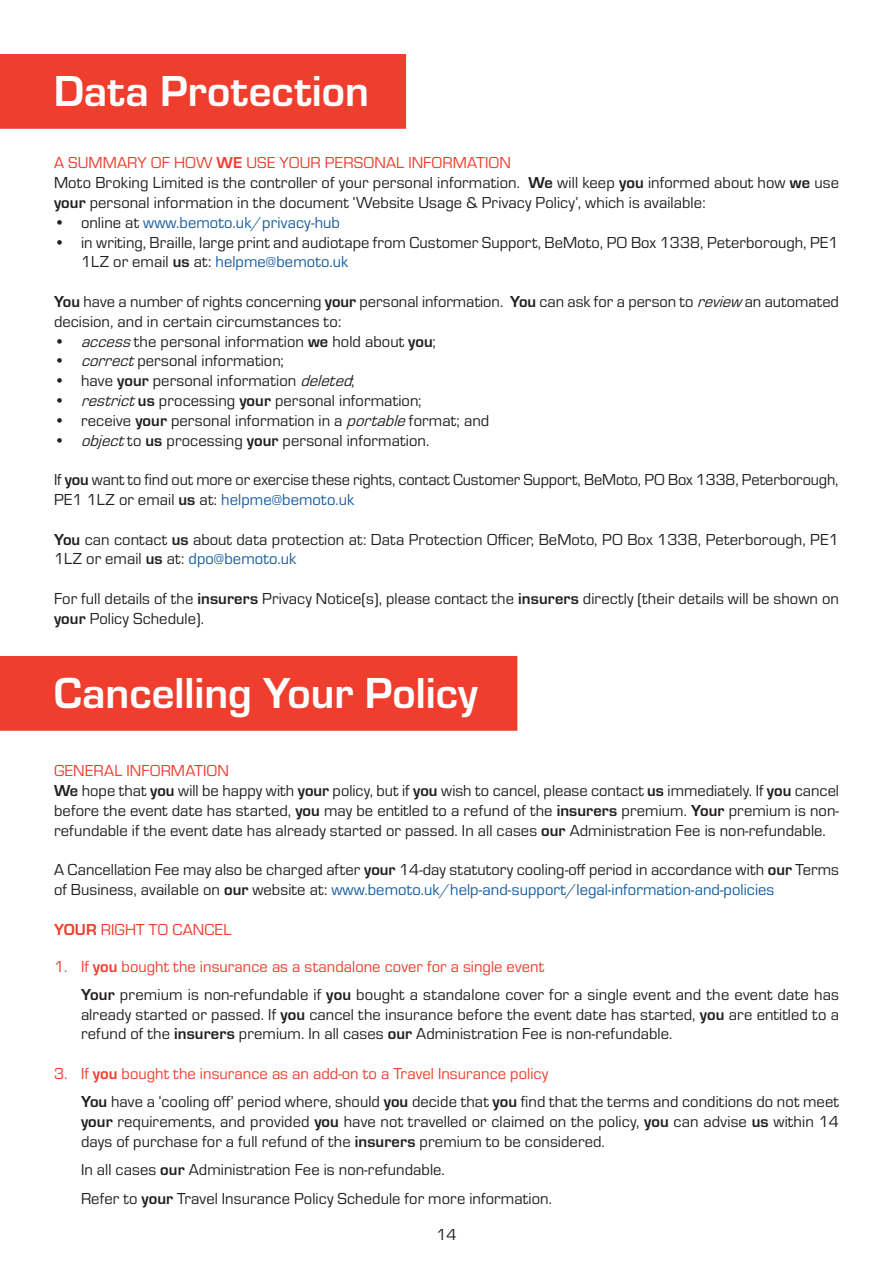
<style>
.page{position:relative;width:893px;height:1263px;background:#fff}
.page>*{position:absolute;margin:0;border:0;box-sizing:border-box;transform-origin:0 0}
.t1{font:700 45px "Eurostile";color:#fff}
.t2{font:16.5px/19.8px "Eurostile";letter-spacing:.005em;color:#231f20}
.t3{font:16.5px "Eurostile";letter-spacing:.005em;color:#ef3e2e}
.t4{font:16.5px "Eurostile";letter-spacing:.005em;color:#175d9e}
.s1{font-weight:700}
.s2{color:#231f20}
.s3{color:#175d9e}
.s4{font-style:italic}
</style>
<div class="page">
<div style="left:1px;top:55px;width:404px;height:73px;background:#ef3e2e"></div>
<div style="left:0;top:54px;width:406px;height:75px;border:2px solid #ef3e2e"></div>
<div style="left:1px;top:657px;width:516px;height:73px;background:#ef3e2e"></div>
<div style="left:0;top:656px;width:517px;height:75px;border:2px solid #ef3e2e"></div>
<p class="t1" style="left:54px;top:59px;width:317px">Data Protection</p>
<p class="t3" style="left:54px;top:152px;width:458px">A SUMMARY OF HOW <span class="s1">WE</span> USE YOUR PERSONAL INFORMATION</p>
<p class="t2" style="left:54px;top:172px;width:786px">Moto Broking Limited is the controller of your personal information. <span class="s1">We</span> will keep <span class="s1">you</span> informed about how <span class="s1">we</span> use <span class="s1">your</span> personal information in the document ‘Website Usage &amp; Privacy Policy’, which is available:</p>
<p class="t4" style="left:54px;top:211px;width:288px"><span class="s2">• online at</span> www.bemoto.uk/privacy-hub</p>
<p class="t2" style="left:81px;top:231px;width:759px;text-indent:-27px">• in writing, Braille, large print and audiotape from Customer Support, BeMoto, PO Box 1338, Peterborough, PE1<br>1LZ or email <span class="s1">us</span> at: <span class="s3">helpme@bemoto.uk</span></p>
<p class="t2" style="left:54px;top:291px;width:786px"><span class="s1">You</span> have a number of rights concerning <span class="s1">your</span> personal information. <span class="s1">You</span> can ask for a person to <span class="s4">review</span> an automated decision, and in certain circumstances to:</p>
<p class="t2" style="left:54px;top:330px;width:383px">• <span class="s4">access</span>the personal information <span class="s1">we</span> hold about <span class="s1">you</span>;</p>
<p class="t2" style="left:54px;top:350px;width:231px">• <span class="s4">correct</span>personal information;</p>
<p class="t2" style="left:54px;top:370px;width:305px">• have <span class="s1">your</span> personal information <span class="s4">deleted</span>;</p>
<p class="t2" style="left:54px;top:390px;width:369px">• <span class="s4">restrict</span><span class="s1">us</span> processing <span class="s1">your</span> personal information;</p>
<p class="t2" style="left:54px;top:410px;width:437px">• receive <span class="s1">your</span> personal information in a <span class="s4">portable</span>format; and</p>
<p class="t2" style="left:54px;top:429px;width:377px">• <span class="s4">object</span>to <span class="s1">us</span> processing <span class="s1">your</span> personal information.</p>
<p class="t2" style="left:54px;top:469px;width:786px">If <span class="s1">you</span> want to find out more or exercise these rights, contact Customer Support, BeMoto, PO Box 1338, Peterborough,<br>PE1 1LZ or email <span class="s1">us</span> at: <span class="s3">helpme@bemoto.uk</span></p>
<p class="t2" style="left:54px;top:528px;width:786px"><span class="s1">You</span> can contact <span class="s1">us</span> about data protection at: Data Protection Officer, BeMoto, PO Box 1338, Peterborough, PE1<br>1LZ or email <span class="s1">us</span> at: <span class="s3">dpo@bemoto.uk</span></p>
<p class="t2" style="left:54px;top:588px;width:786px">For full details of the <span class="s1">insurers</span> Privacy Notice(s), please contact the <span class="s1">insurers</span> directly (their details will be shown on <span class="s1">your</span> Policy Schedule).</p>
<p class="t1" style="left:54px;top:661px;width:425px">Cancelling Your Policy</p>
<p class="t3" style="left:54px;top:760px;width:177px">GENERAL INFORMATION</p>
<p class="t2" style="left:54px;top:780px;width:786px;text-align:justify"><span class="s1">We</span> hope that <span class="s1">you</span> will be happy with <span class="s1">your</span> policy, but if <span class="s1">you</span> wish to cancel, please contact <span class="s1">us</span> immediately. If <span class="s1">you</span> cancel before the event date has started, <span class="s1">you</span> may be entitled to a refund of the <span class="s1">insurers</span> premium. <span class="s1">Your</span> premium is non&shy;refundable if the event date has already started or passed. In all cases <span class="s1">our</span> Administration Fee is non-refundable.</p>
<p class="t2" style="left:54px;top:859px;width:786px">A Cancellation Fee may also be charged after <span class="s1">your</span> 14-day statutory cooling-off period in accordance with <span class="s1">our</span> Terms of Business, available on <span class="s1">our</span> website at: <span class="s3">www.bemoto.uk/help-and-support/legal-information-and-policies</span></p>
<p class="t3" style="left:54px;top:918px;width:179px"><span class="s1">YOUR</span> RIGHT TO CANCEL</p>
<p class="t3" style="left:54px;top:955px;width:492px">1. If <span class="s1">you</span> bought the insurance as a standalone cover for a single event</p>
<p class="t2" style="left:81px;top:984px;width:759px;text-align:justify"><span class="s1">Your</span> premium is non-refundable if <span class="s1">you</span> bought a standalone cover for a single event and the event date has already started or passed. If <span class="s1">you</span> cancel the insurance before the event date has started, <span class="s1">you</span> are entitled to a refund of the <span class="s1">insurers</span> premium. In all cases <span class="s1">our</span> Administration Fee is non-refundable.</p>
<p class="t3" style="left:54px;top:1062px;width:496px">3. If <span class="s1">you</span> bought the insurance as an add-on to a Travel Insurance policy</p>
<p class="t2" style="left:81px;top:1091px;width:759px;text-align:justify"><span class="s1">You</span> have a ‘cooling off’ period where, should <span class="s1">you</span> decide that <span class="s1">you</span> find that the terms and conditions do not meet <span class="s1">your</span> requirements, and provided <span class="s1">you</span> have not travelled or claimed on the policy, <span class="s1">you</span> can advise <span class="s1">us</span> within 14 days of purchase for a full refund of the <span class="s1">insurers</span> premium to be considered.</p>
<p class="t2" style="left:81px;top:1159px;width:365px">In all cases <span class="s1">our</span> Administration Fee is non-refundable.</p>
<p class="t2" style="left:81px;top:1187px;width:473px">Refer to <span class="s1">your</span> Travel Insurance Policy Schedule for more information.</p>
<p class="t2" style="left:436px;top:1224px;width:22px">14</p>
</div>
